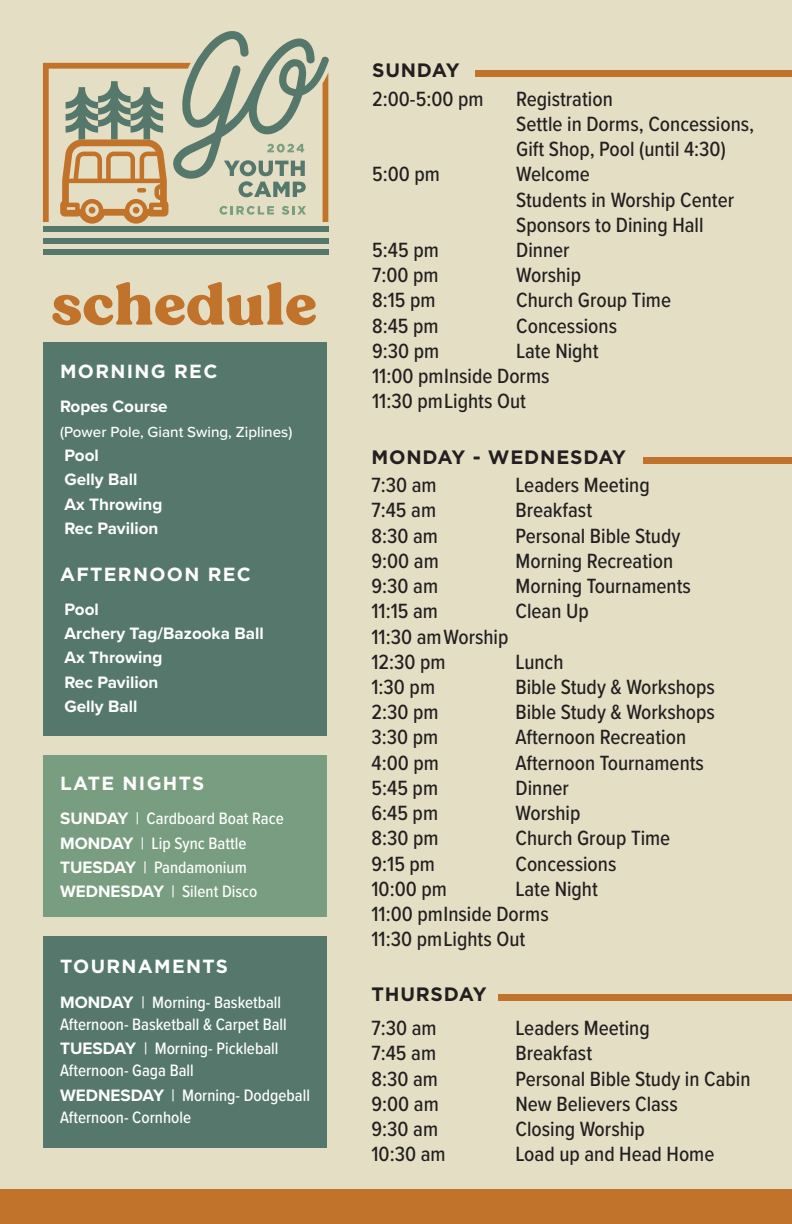
<style>
.page{position:relative;width:792px;height:1224px;background:#fff}
.page>*{position:absolute;margin:0;border:0;box-sizing:border-box;transform-origin:0 0}
.t1{font:60px "NT Wagner";letter-spacing:.02em;color:#c1722b}
.t2{font:500 21.4px/25.2px "Proxima Nova Cond";color:#231f20}
.t3{font:700 19.4px "Gotham";letter-spacing:.04em;color:#231f20}
.t4{font:700 19px "Gotham";letter-spacing:.07em;color:#fff}
.t5{font:500 17.2px/24.4px "Proxima Nova Cond";color:#fff}
.t6{font:700 17.2px/24.4px "Proxima Nova";color:#fff}
.t7{font:500 15.2px "Proxima Nova";color:#fff}
.s1{font-family:"Proxima Nova";font-weight:700}
</style>
<div class="page">
<div style="left:0;top:0;width:792px;height:1208px;background:#e4dec5"></div>
<div style="left:644px;top:457px;width:148px;height:7px;background:#c1722b"></div>
<div style="left:499px;top:994px;width:293px;height:7px;background:#c1722b"></div>
<div style="left:0;top:1189px;width:792px;height:35px;background:#c1722b"></div>
<div style="left:44px;top:343px;width:283px;height:393px;background:#56786c"></div>
<div style="left:44px;top:755px;width:283px;height:162px;background:#799d80"></div>
<div style="left:44px;top:936px;width:283px;height:212px;background:#56786c"></div>
<div style="left:475px;top:71px;width:317px;height:6px;background:#c1722b"></div>
<div style="left:43px;top:227px;width:286px;height:5px;background:#56776c"></div>
<div style="left:43px;top:238px;width:286px;height:6px;background:#56776c"></div>
<div style="left:43px;top:249px;width:286px;height:6px;background:#56776c"></div>
<svg style="left:43px;top:31px;width:286px;height:193px"></svg>
<h1 class="t1" style="left:52px;top:267px;width:266px">schedule</h1>
<p class="t4" style="left:60px;top:359px;width:159px">MORNING REC</p>
<p class="t6" style="left:60px;top:394px;width:109px">Ropes Course</p>
<p class="t7" style="left:60px;top:420px;width:234px">(Power Pole, Giant Swing, Ziplines)</p>
<p class="t6" style="left:64px;top:443px;width:100px">Pool<br>Gelly Ball<br>Ax Throwing<br>Rec Pavilion</p>
<p class="t4" style="left:60px;top:561px;width:192px">AFTERNOON REC</p>
<p class="t6" style="left:64px;top:596px;width:201px">Pool<br>Archery Tag/Bazooka Ball<br>Ax Throwing<br>Rec Pavilion<br>Gelly Ball</p>
<p class="t4" style="left:60px;top:770px;width:146px">LATE NIGHTS</p>
<p class="t5" style="left:60px;top:806px;width:225px"><span class="s1">SUNDAY</span> | Cardboard Boat Race<br><span class="s1">MONDAY</span> | Lip Sync Battle<br><span class="s1">TUESDAY</span> | Pandamonium<br><span class="s1">WEDNESDAY</span> | Silent Disco</p>
<p class="t4" style="left:60px;top:954px;width:169px">TOURNAMENTS</p>
<p class="t5" style="left:60px;top:991px;width:228px;line-height:22px"><span class="s1">MONDAY</span> | Morning- Basketball<br>Afternoon- Basketball &amp; Carpet Ball</p>
<p class="t5" style="left:60px;top:1037px;width:220px;line-height:22px"><span class="s1">TUESDAY</span> | Morning- Pickleball<br>Afternoon- Gaga Ball</p>
<p class="t5" style="left:60px;top:1083px;width:251px;line-height:22px"><span class="s1">WEDNESDAY</span> | Morning- Dodgeball<br>Afternoon- Cornhole</p>
<p class="t3" style="left:372px;top:57px;width:89px">SUNDAY</p>
<p class="t2" style="left:372px;top:85px;width:113px">2:00-5:00 pm</p>
<p class="t2" style="left:516px;top:85px;width:240px">Registration<br>Settle in Dorms, Concessions,<br>Gift Shop, Pool (until 4:30)</p>
<p class="t2" style="left:372px;top:161px;width:69px">5:00 pm</p>
<p class="t2" style="left:516px;top:161px;width:220px">Welcome<br>Students in Worship Center<br>Sponsors to Dining Hall</p>
<p class="t2" style="left:372px;top:237px;width:68px">5:45 pm</p>
<p class="t2" style="left:516px;top:237px;width:55px">Dinner</p>
<p class="t2" style="left:372px;top:262px;width:68px">7:00 pm</p>
<p class="t2" style="left:516px;top:262px;width:66px">Worship</p>
<p class="t2" style="left:372px;top:287px;width:65px">8:15 pm</p>
<p class="t2" style="left:516px;top:287px;width:156px">Church Group Time</p>
<p class="t2" style="left:372px;top:312px;width:68px">8:45 pm</p>
<p class="t2" style="left:516px;top:312px;width:102px">Concessions</p>
<p class="t2" style="left:372px;top:337px;width:69px">9:30 pm</p>
<p class="t2" style="left:372px;top:337px;width:228px;text-indent:144px">Late Night<br>11:00 pmInside Dorms<br>11:30 pmLights Out</p>
<p class="t3" style="left:371px;top:444px;width:256px">MONDAY - WEDNESDAY</p>
<p class="t2" style="left:371px;top:472px;width:67px">7:30 am</p>
<p class="t2" style="left:515px;top:472px;width:136px">Leaders Meeting</p>
<p class="t2" style="left:371px;top:497px;width:66px">7:45 am</p>
<p class="t2" style="left:515px;top:497px;width:78px">Breakfast</p>
<p class="t2" style="left:371px;top:522px;width:68px">8:30 am</p>
<p class="t2" style="left:515px;top:522px;width:166px">Personal Bible Study</p>
<p class="t2" style="left:371px;top:547px;width:69px">9:00 am</p>
<p class="t2" style="left:515px;top:547px;width:159px">Morning Recreation</p>
<p class="t2" style="left:371px;top:573px;width:68px">9:30 am</p>
<p class="t2" style="left:515px;top:573px;width:177px">Morning Tournaments</p>
<p class="t2" style="left:371px;top:598px;width:68px">11:15 am</p>
<p class="t2" style="left:515px;top:598px;width:75px">Clean Up</p>
<p class="t2" style="left:371px;top:623px;width:138px">11:30 amWorship<br>12:30 pm</p>
<p class="t2" style="left:515px;top:648px;width:50px">Lunch</p>
<p class="t2" style="left:371px;top:674px;width:65px">1:30 pm</p>
<p class="t2" style="left:515px;top:674px;width:201px">Bible Study &amp; Workshops</p>
<p class="t2" style="left:371px;top:699px;width:69px">2:30 pm</p>
<p class="t2" style="left:515px;top:699px;width:201px">Bible Study &amp; Workshops</p>
<p class="t2" style="left:371px;top:724px;width:68px">3:30 pm</p>
<p class="t2" style="left:515px;top:724px;width:172px">Afternoon Recreation</p>
<p class="t2" style="left:371px;top:749px;width:69px">4:00 pm</p>
<p class="t2" style="left:515px;top:749px;width:190px">Afternoon Tournaments</p>
<p class="t2" style="left:371px;top:774px;width:68px">5:45 pm</p>
<p class="t2" style="left:515px;top:774px;width:55px">Dinner</p>
<p class="t2" style="left:371px;top:800px;width:68px">6:45 pm</p>
<p class="t2" style="left:515px;top:800px;width:66px">Worship</p>
<p class="t2" style="left:371px;top:825px;width:69px">8:30 pm</p>
<p class="t2" style="left:515px;top:825px;width:156px">Church Group Time</p>
<p class="t2" style="left:371px;top:850px;width:65px">9:15 pm</p>
<p class="t2" style="left:515px;top:850px;width:102px">Concessions</p>
<p class="t2" style="left:371px;top:875px;width:77px">10:00 pm</p>
<p class="t2" style="left:371px;top:875px;width:228px;text-indent:144px">Late Night<br>11:00 pmInside Dorms<br>11:30 pmLights Out</p>
<p class="t3" style="left:371px;top:981px;width:117px">THURSDAY</p>
<p class="t2" style="left:371px;top:1015px;width:67px">7:30 am</p>
<p class="t2" style="left:515px;top:1015px;width:136px">Leaders Meeting</p>
<p class="t2" style="left:371px;top:1040px;width:66px">7:45 am</p>
<p class="t2" style="left:515px;top:1040px;width:78px">Breakfast</p>
<p class="t2" style="left:371px;top:1065px;width:68px">8:30 am</p>
<p class="t2" style="left:515px;top:1065px;width:237px">Personal Bible Study in Cabin</p>
<p class="t2" style="left:371px;top:1090px;width:69px">9:00 am</p>
<p class="t2" style="left:515px;top:1090px;width:164px">New Believers Class</p>
<p class="t2" style="left:371px;top:1116px;width:68px">9:30 am</p>
<p class="t2" style="left:515px;top:1116px;width:131px">Closing Worship</p>
<p class="t2" style="left:371px;top:1141px;width:76px">10:30 am</p>
<p class="t2" style="left:515px;top:1141px;width:200px">Load up and Head Home</p>
</div>
